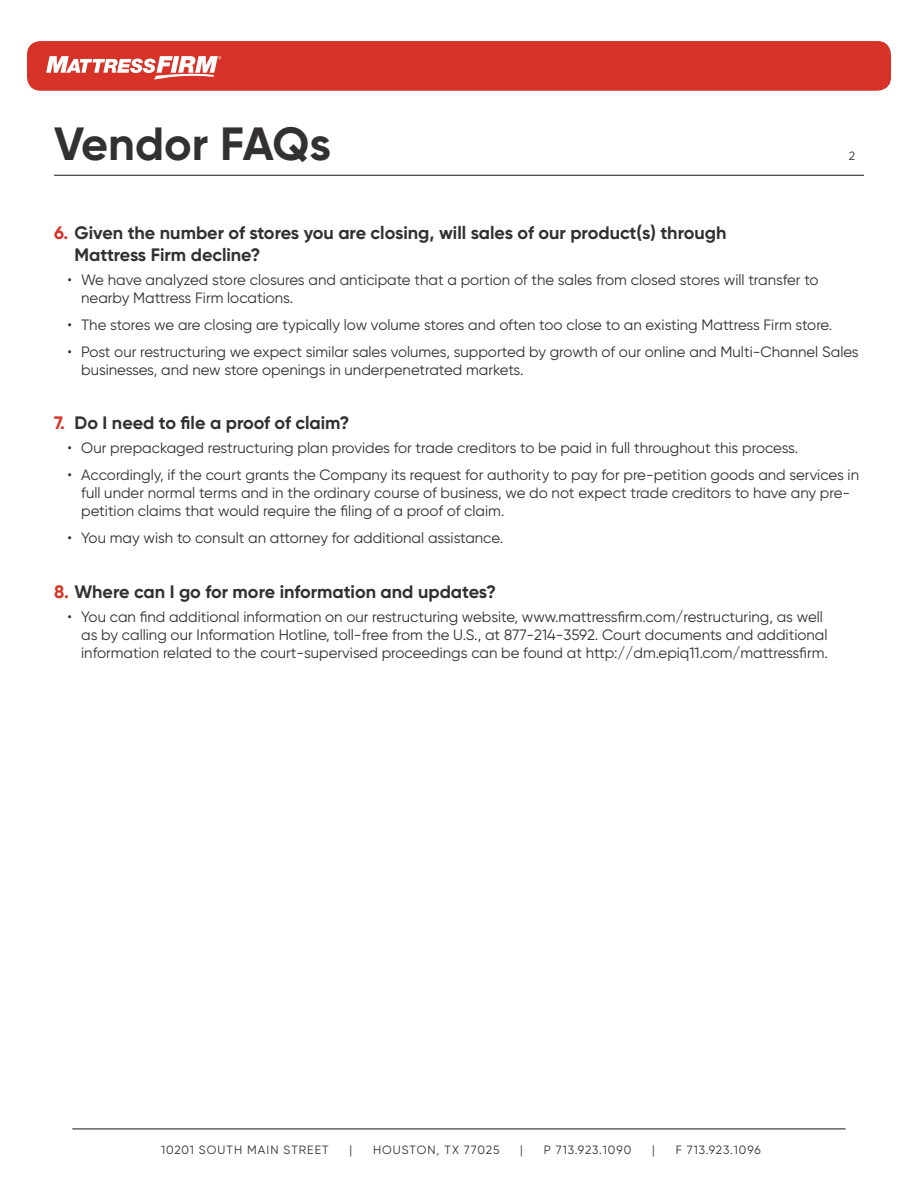
<style>
.page{position:relative;width:918px;height:1188px;background:#fff}
.page>*{position:absolute;margin:0;border:0;box-sizing:border-box;transform-origin:0 0}
.t1{font:700 46.5px "Gilroy";letter-spacing:-.005em;color:#323030}
.t2{font:700 18px/21.6px "Gilroy";color:#323030}
.t3{font:15px/18px "Gilroy";color:#323030}
.t4{font:12px "Gilroy";letter-spacing:.08em;color:#323030}
.s1{color:#d73227}
</style>
<div class="page">
<div style="left:27px;top:41px;width:864px;height:50px;background:#d73227;border-radius:13px"></div>
<hr style="left:72px;top:1128px;width:774px;height:1px;background:#323030">
<svg style="left:46px;top:56px;width:175px;height:24px"></svg>
<hr style="left:54px;top:175px;width:810px;height:1px;background:#323030">
<h1 class="t1" style="left:54px;top:114px;width:279px">Vendor FAQs</h1>
<p class="t4" style="left:849px;top:148px;width:8px">2</p>
<p class="t2" style="left:75px;top:222px;width:653px;text-indent:-21px"><span class="s1">6.</span> Given the number of stores you are closing, will sales of our product(s) through<br>Mattress Firm decline?</p>
<p class="t3" style="left:81px;top:270px;width:739px;text-indent:-14px">• We have analyzed store closures and anticipate that a portion of the sales from closed stores will transfer to nearby Mattress Firm locations.</p>
<p class="t3" style="left:68px;top:315px;width:766px">• The stores we are closing are typically low volume stores and often too close to an existing Mattress Firm store.</p>
<p class="t3" style="left:81px;top:342px;width:779px;text-indent:-14px">• Post our restructuring we expect similar sales volumes, supported by growth of our online and Multi-Channel Sales businesses, and new store openings in underpenetrated markets.</p>
<p class="t2" style="left:54px;top:412px;width:297px"><span class="s1">7.</span> Do I need to file a proof of claim?</p>
<p class="t3" style="left:68px;top:439px;width:732px">• Our prepackaged restructuring plan provides for trade creditors to be paid in full throughout this process.</p>
<p class="t3" style="left:81px;top:466px;width:779px;text-indent:-14px">• Accordingly, if the court grants the Company its request for authority to pay for pre-petition goods and services in full under normal terms and in the ordinary course of business, we do not expect trade creditors to have any pre&shy;petition claims that would require the filing of a proof of claim.</p>
<p class="t3" style="left:68px;top:529px;width:437px">• You may wish to consult an attorney for additional assistance.</p>
<p class="t2" style="left:54px;top:581px;width:444px"><span class="s1">8.</span> Where can I go for more information and updates?</p>
<p class="t3" style="left:81px;top:607px;width:748px;text-indent:-14px">• You can find additional information on our restructuring website, www.mattressfirm.com/restructuring, as well as by calling our Information Hotline, toll-free from the U.S., at 877-214-3592. Court documents and additional information related to the court-supervised proceedings can be found at http://dm.epiq11.com/mattressfirm.</p>
<p class="t4" style="left:161px;top:1143px;width:169px">10201 SOUTH MAIN STREET</p>
<p class="t4" style="left:349px;top:1142px;width:4px">|</p>
<p class="t4" style="left:373px;top:1143px;width:128px">HOUSTON, TX 77025</p>
<p class="t4" style="left:520px;top:1142px;width:4px">|</p>
<p class="t4" style="left:544px;top:1143px;width:89px">P 713.923.1090</p>
<p class="t4" style="left:652px;top:1142px;width:4px">|</p>
<p class="t4" style="left:676px;top:1143px;width:87px">F 713.923.1096</p>
</div>
